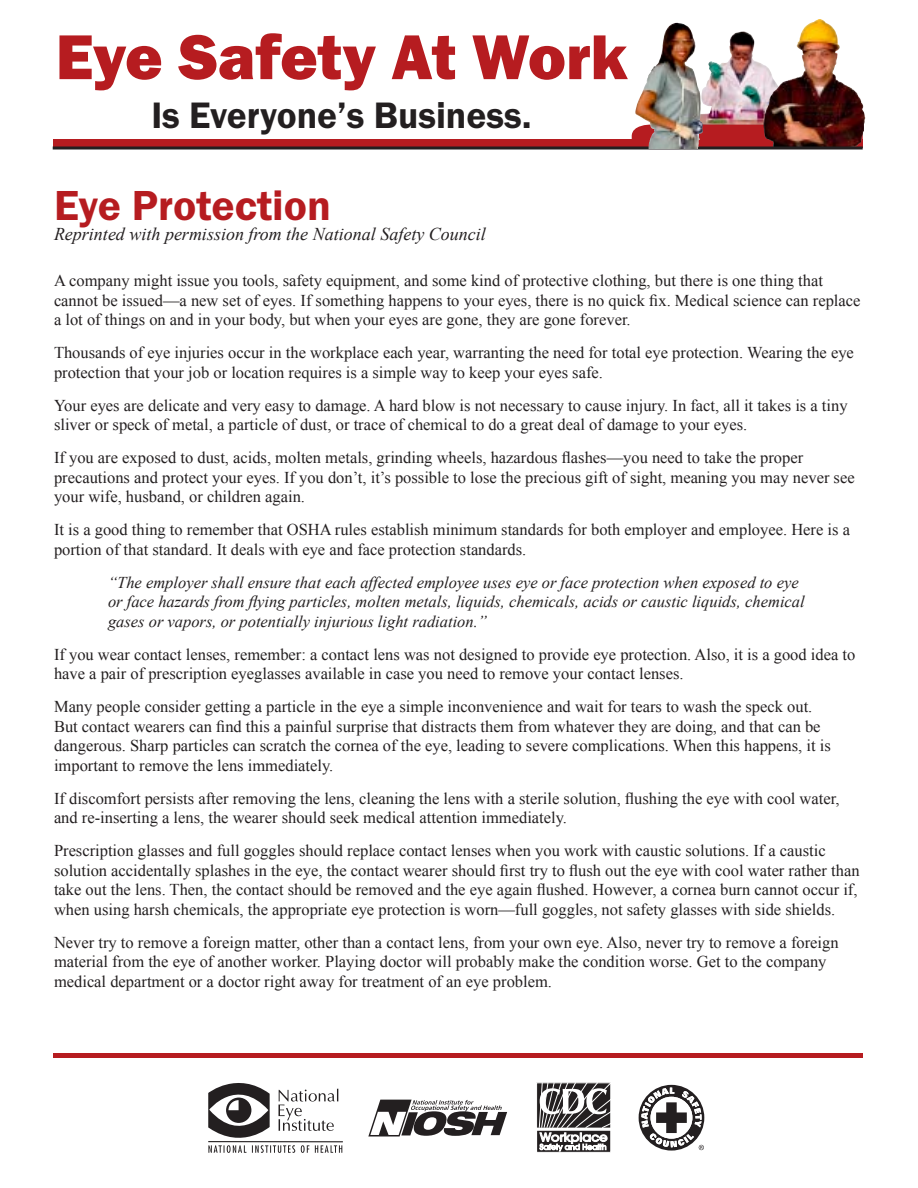
<style>
.page{position:relative;width:918px;height:1188px;background:#fff}
.page>*{position:absolute;margin:0;border:0;box-sizing:border-box;transform-origin:0 0}
.t1{font:65.55px "Franklin Got Itc TEE Heav";color:#b61c20}
.t2{font:600 43.5px "Franklin Got Itc TEE";color:#b61c20}
.t3{font:600 38.1px "Franklin Got Itc TEE";color:#231f20}
.t4{font:italic 18px "Times New Roman";color:#231f20}
.t5{font:16.5px/19.5px "Times New Roman";color:#231f20}
.t6{font:italic 16.5px/19.5px "Times New Roman";color:#231f20}
</style>
<div class="page">
<svg style="left:53px;top:140px;width:579px;height:7px;background:#ab1c20"></svg>
<img style="left:700px;top:43px;width:53px;height:82px">
<svg style="left:632px;top:125px;width:132px;height:22px"></svg>
<img style="left:764px;top:19px;width:101px;height:128px">
<hr style="left:53px;top:147px;width:810px;height:3px;background:#231f20">
<img style="left:635px;top:23px;width:65px;height:125px">
<hr style="left:53px;top:1054px;width:810px;height:4px;background:#b61c20">
<hr style="left:208px;top:1141px;width:135px;height:1px;background:#231f20">
<svg style="left:208px;top:1083px;width:134px;height:70px"></svg>
<svg style="left:368px;top:1100px;width:139px;height:37px"></svg>
<svg style="left:538px;top:1085px;width:71px;height:66px"></svg>
<div style="left:536px;top:1083px;width:75px;height:70px;border:1px solid #fff"></div>
<svg style="left:639px;top:1085px;width:65px;height:66px"></svg>
<p class="t1" style="left:56px;top:19px;width:573px">Eye Safety At Work</p>
<p class="t3" style="left:151px;top:94px;width:382px">Is Everyone’s Business.</p>
<h1 class="t2" style="left:54px;top:182px;width:279px">Eye Protection</h1>
<h2 class="t4" style="left:54px;top:222px;width:433px">Reprinted with permission from the National Safety Council</h2>
<p class="t5" style="left:54px;top:271px;width:808px">A company might issue you tools, safety equipment, and some kind of protective clothing, but there is one thing that cannot be issued—a new set of eyes. If something happens to your eyes, there is no quick fix. Medical science can replace a lot of things on and in your body, but when your eyes are gone, they are gone forever.</p>
<p class="t5" style="left:54px;top:343px;width:801px">Thousands of eye injuries occur in the workplace each year, warranting the need for total eye protection. Wearing the eye protection that your job or location requires is a simple way to keep your eyes safe.</p>
<p class="t5" style="left:54px;top:395px;width:795px">Your eyes are delicate and very easy to damage. A hard blow is not necessary to cause injury. In fact, all it takes is a tiny sliver or speck of metal, a particle of dust, or trace of chemical to do a great deal of damage to your eyes.</p>
<p class="t5" style="left:54px;top:448px;width:802px">If you are exposed to dust, acids, molten metals, grinding wheels, hazardous flashes—you need to take the proper precautions and protect your eyes. If you don’t, it’s possible to lose the precious gift of sight, meaning you may never see your wife, husband, or children again.</p>
<p class="t5" style="left:54px;top:520px;width:798px">It is a good thing to remember that OSHA rules establish minimum standards for both employer and employee. Here is a portion of that standard. It deals with eye and face protection standards.</p>
<p class="t6" style="left:108px;top:572px;width:698px">“The employer shall ensure that each affected employee uses eye or face protection when exposed to eye or face hazards from flying particles, molten metals, liquids, chemicals, acids or caustic liquids, chemical gases or vapors, or potentially injurious light radiation.”</p>
<p class="t5" style="left:54px;top:644px;width:803px">If you wear contact lenses, remember: a contact lens was not designed to provide eye protection. Also, it is a good idea to have a pair of prescription eyeglasses available in case you need to remove your contact lenses.</p>
<p class="t5" style="left:54px;top:697px;width:778px">Many people consider getting a particle in the eye a simple inconvenience and wait for tears to wash the speck out.<br>But contact wearers can find this a painful surprise that distracts them from whatever they are doing, and that can be dangerous. Sharp particles can scratch the cornea of the eye, leading to severe complications. When this happens, it is important to remove the lens immediately.</p>
<p class="t5" style="left:54px;top:788px;width:787px">If discomfort persists after removing the lens, cleaning the lens with a sterile solution, flushing the eye with cool water, and re-inserting a lens, the wearer should seek medical attention immediately.</p>
<p class="t5" style="left:54px;top:841px;width:807px">Prescription glasses and full goggles should replace contact lenses when you work with caustic solutions. If a caustic solution accidentally splashes in the eye, the contact wearer should first try to flush out the eye with cool water rather than take out the lens. Then, the contact should be removed and the eye again flushed. However, a cornea burn cannot occur if, when using harsh chemicals, the appropriate eye protection is worn—full goggles, not safety glasses with side shields.</p>
<p class="t5" style="left:54px;top:932px;width:786px">Never try to remove a foreign matter, other than a contact lens, from your own eye. Also, never try to remove a foreign material from the eye of another worker. Playing doctor will probably make the condition worse. Get to the company medical department or a doctor right away for treatment of an eye problem.</p>
</div>
